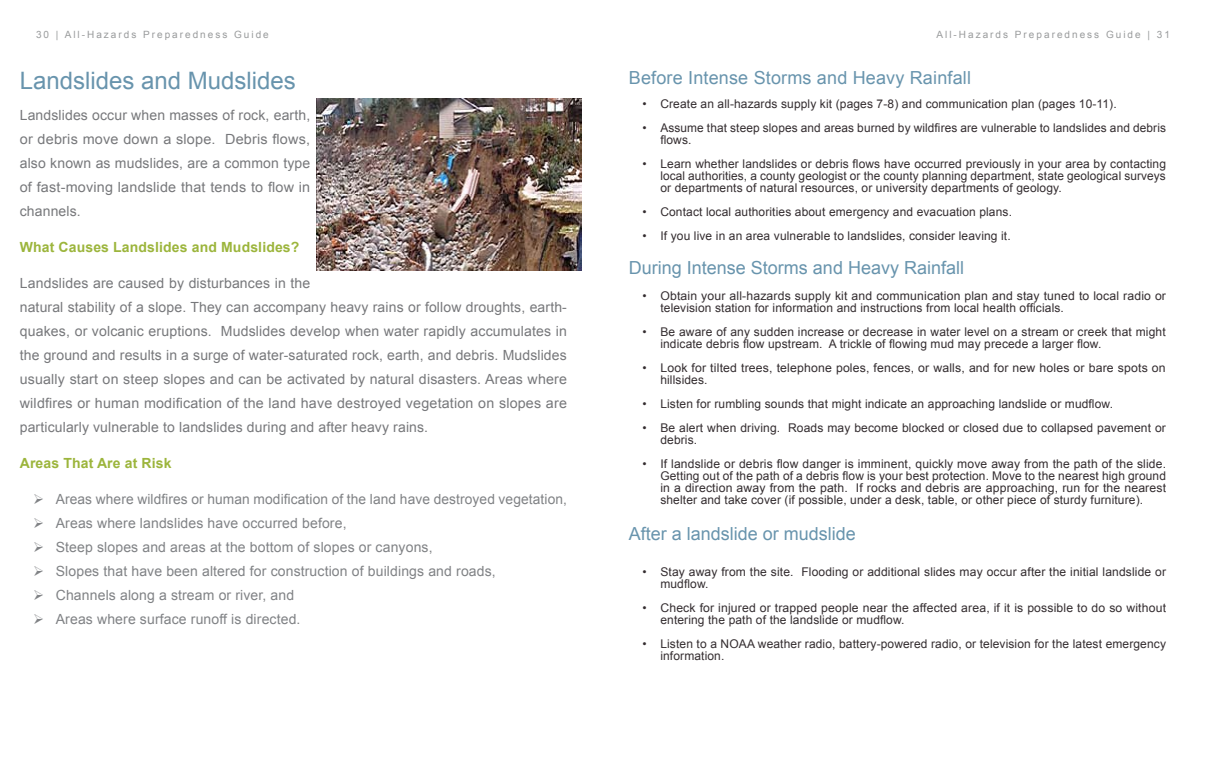
<style>
.page{position:relative;width:1206px;height:783px;background:#fff}
.page>*{position:absolute;margin:0;border:0;box-sizing:border-box;transform-origin:0 0}
.t1{font:24px "Arial";color:#6894ad}
.t2{font:18px "Arial";color:#6894ad}
.t3{font:14px/24px "Arial";letter-spacing:.01em;color:#77787b;text-align:justify}
.t4{font:14px/24px "Arial";letter-spacing:.01em;color:#808285}
.t5{font:700 14px "Arial";letter-spacing:.01em;color:#9cb53c}
.t6{font:12px/12px "Arial";letter-spacing:.01em;color:#342d30}
.t7{font:10px "Arial";letter-spacing:.2em;color:#999b9c}
</style>
<div class="page">
<img style="left:317px;top:98px;width:264px;height:173px">
<p class="t7" style="left:36px;top:28px;width:234px">30 | All-Hazards Preparedness Guide</p>
<p class="t7" style="left:937px;top:28px;width:235px">All-Hazards Preparedness Guide | 31</p>
<h1 class="t1" style="left:20px;top:65px;width:278px">Landslides and Mudslides</h1>
<p class="t3" style="left:20px;top:103px;width:292px">Landslides occur when masses of rock, earth, or debris move down a slope. Debris flows, also known as mudslides, are a common type of fast-moving landslide that tends to flow in channels.</p>
<p class="t5" style="left:20px;top:238px;width:281px">What Causes Landslides and Mudslides?</p>
<p class="t3" style="left:20px;top:271px;width:549px;text-align:left">Landslides are caused by disturbances in the<br>natural stability of a slope. They can accompany heavy rains or follow droughts, earth&shy;quakes, or volcanic eruptions. Mudslides develop when water rapidly accumulates in the ground and results in a surge of water-saturated rock, earth, and debris. Mudslides usually start on steep slopes and can be activated by natural disasters. Areas where wildfires or human modification of the land have destroyed vegetation on slopes are particularly vulnerable to landslides during and after heavy rains.</p>
<p class="t5" style="left:20px;top:454px;width:153px">Areas That Are at Risk</p>
<p class="t4" style="left:56px;top:487px;width:513px">Areas where wildfires or human modification of the land have destroyed vegetation, Areas where landslides have occurred before,<br>Steep slopes and areas at the bottom of slopes or canyons,<br>Slopes that have been altered for construction of buildings and roads,<br>Channels along a stream or river, and<br>Areas where surface runoff is directed.</p>
<p class="t2" style="left:629px;top:66px;width:344px">Before Intense Storms and Heavy Rainfall</p>
<p class="t6" style="left:642px;top:98px;width:476px">• Create an all-hazards supply kit (pages 7-8) and communication plan (pages 10-11).</p>
<p class="t6" style="left:660px;top:122px;width:507px;text-indent:-18px">• Assume that steep slopes and areas burned by wildfires are vulnerable to landslides and debris flows.</p>
<p class="t6" style="left:660px;top:158px;width:507px;text-align:justify;text-indent:-18px">• Learn whether landslides or debris flows have occurred previously in your area by contacting local authorities, a county geologist or the county planning department, state geological surveys or departments of natural resources, or university departments of geology.</p>
<p class="t6" style="left:642px;top:206px;width:371px">• Contact local authorities about emergency and evacuation plans.</p>
<p class="t6" style="left:642px;top:230px;width:370px">• If you live in an area vulnerable to landslides, consider leaving it.</p>
<p class="t2" style="left:629px;top:256px;width:337px">During Intense Storms and Heavy Rainfall</p>
<p class="t6" style="left:660px;top:290px;width:507px;text-indent:-18px">• Obtain your all-hazards supply kit and communication plan and stay tuned to local radio or television station for information and instructions from local health officials.</p>
<p class="t6" style="left:660px;top:326px;width:507px;text-indent:-18px">• Be aware of any sudden increase or decrease in water level on a stream or creek that might indicate debris flow upstream. A trickle of flowing mud may precede a larger flow.</p>
<p class="t6" style="left:660px;top:362px;width:507px;text-indent:-18px">• Look for tilted trees, telephone poles, fences, or walls, and for new holes or bare spots on hillsides.</p>
<p class="t6" style="left:642px;top:398px;width:472px">• Listen for rumbling sounds that might indicate an approaching landslide or mudflow.</p>
<p class="t6" style="left:660px;top:422px;width:507px;text-indent:-18px">• Be alert when driving. Roads may become blocked or closed due to collapsed pavement or debris.</p>
<p class="t6" style="left:660px;top:458px;width:507px;text-align:justify;text-indent:-18px">• If landslide or debris flow danger is imminent, quickly move away from the path of the slide.<br>Getting out of the path of a debris flow is your best protection. Move to the nearest high ground in a direction away from the path. If rocks and debris are approaching, run for the nearest shelter and take cover (if possible, under a desk, table, or other piece of sturdy furniture).</p>
<p class="t2" style="left:629px;top:522px;width:229px">After a landslide or mudslide</p>
<p class="t6" style="left:660px;top:566px;width:507px;text-indent:-18px">• Stay away from the site. Flooding or additional slides may occur after the initial landslide or mudflow.</p>
<p class="t6" style="left:660px;top:602px;width:507px;text-indent:-18px">• Check for injured or trapped people near the affected area, if it is possible to do so without entering the path of the landslide or mudflow.</p>
<p class="t6" style="left:660px;top:638px;width:507px;text-indent:-18px">• Listen to a NOAA weather radio, battery-powered radio, or television for the latest emergency information.</p>
</div>
